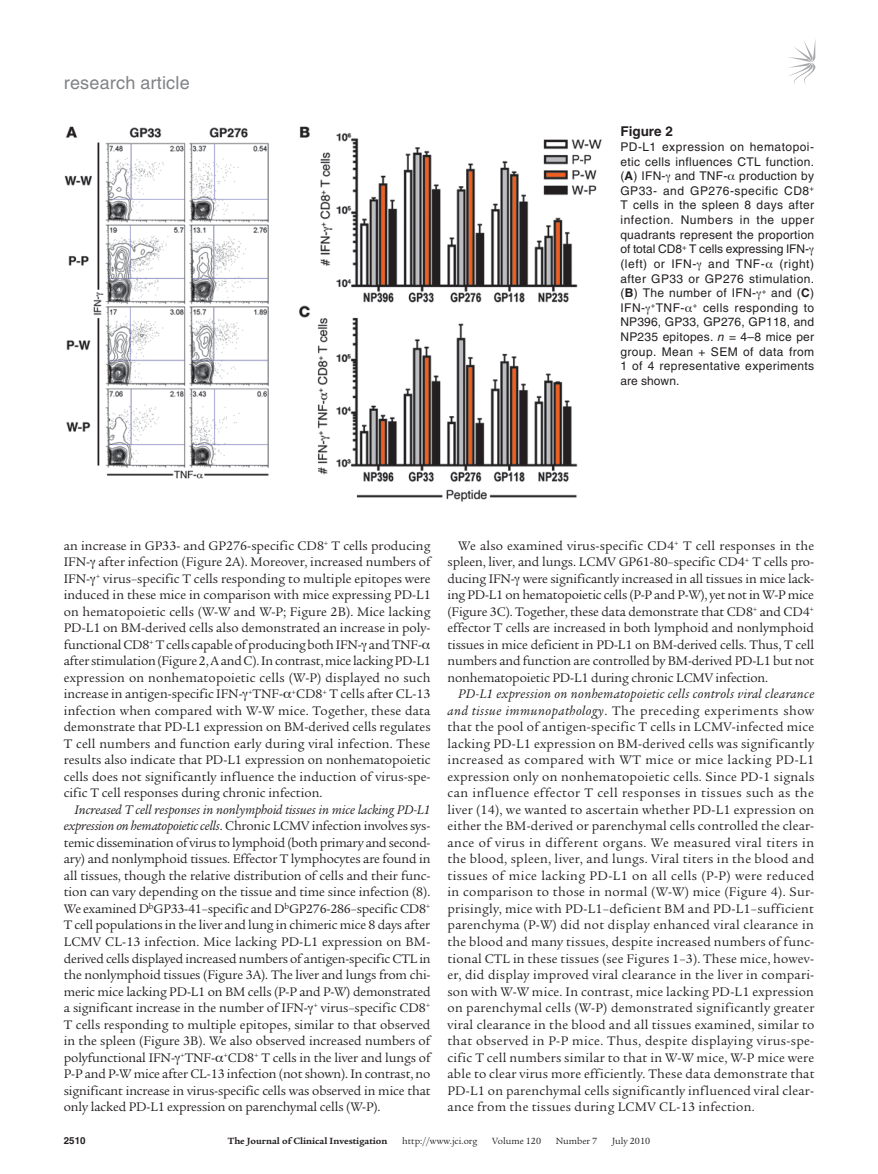
<style>
.page{position:relative;width:878px;height:1174px;background:#fff}
.page>*{position:absolute;margin:0;border:0;box-sizing:border-box;transform-origin:0 0}
.t1{font:18px "Helvetica LT Std";letter-spacing:.01em;color:#808285}
.t2{font:13.5px/16.5px "Legacy Serif Std";color:#231f20;text-align:justify}
.t3{font:700 13.5px "Helvetica LT Std";color:#231f20}
.t4{font:12px/14.7px "Helvetica LT Std";letter-spacing:.03em;color:#231f20}
.t5{font:9.75px "Legacy Serif Std";color:#231f20}
.t6{font:700 9.75px "Legacy Serif Std";color:#231f20}
.t7{font:700 9.75px "Helvetica LT Std";color:#231f20}
.s1{font-weight:700}
.s2{font-style:italic}
</style>
<div class="page">
<svg style="left:789px;top:41px;width:26px;height:44px"></svg>
<img style="left:64px;top:126px;width:538px;height:376px">
<h1 class="t1" style="left:64px;top:72px;width:127px">research article</h1>
<p class="t3" style="left:620px;top:123px;width:54px">Figure 2</p>
<p class="t4" style="left:620px;top:139px;width:195px">PD-L1 expression on hematopoi&shy;etic cells influences CTL function. (<span class="s1">A</span>) IFN- and TNF- production by<br>GP33- and GP276-specific CD8<sup>+<br></sup>T cells in the spleen 8 days after infection. Numbers in the upper quadrants represent the proportion of total CD8<sup>+</sup> T cells expressing IFN-(left) or IFN- and TNF- (right) after GP33 or GP276 stimulation. (<span class="s1">B</span>) The number of IFN- <sup>+</sup> and (<span class="s1">C</span>)<br>IFN- <sup>+</sup>TNF- <sup>+</sup> cells responding to<br>NP396, GP33, GP276, GP118, and<br>NP235 epitopes. <span class="s2">n</span> = 4–8 mice per group. Mean + SEM of data from<br>1 of 4 representative experiments are shown.</p>
<p class="t2" style="left:64px;top:537px;width:368px;text-align:left">an increase in GP33- and GP276-specific CD8<sup>+</sup> T cells producing IFN- after infection (Figure 2A). Moreover, increased numbers of IFN- <sup>+</sup> virus–specific T cells responding to multiple epitopes were induced in these mice in comparison with mice expressing PD-L1 on hematopoietic cells (W-W and W-P; Figure 2B). Mice lacking PD-L1 on BM-derived cells also demonstrated an increase in poly&shy;functional CD8<sup>+</sup> T cells capable of producing both IFN- and TNF&shy;after stimulation (Figure 2, A and C). In contrast, mice lacking PD-L1 expression on nonhematopoietic cells (W-P) displayed no such increase in antigen-specific IFN- <sup>+</sup>TNF- <sup>+</sup>CD8<sup>+</sup> T cells after CL-13 infection when compared with W-W mice. Together, these data demonstrate that PD-L1 expression on BM-derived cells regulates T cell numbers and function early during viral infection. These results also indicate that PD-L1 expression on nonhematopoietic cells does not significantly influence the induction of virus-spe&shy;cific T cell responses during chronic infection.</p>
<p class="t2" style="left:64px;top:801px;width:368px;text-indent:11px"><span class="s2">Increased T cell responses in nonlymphoid tissues in mice lacking PD-L1 expression on hematopoietic cells</span>. Chronic LCMV infection involves sys&shy;temic dissemination of virus to lymphoid (both primary and second&shy;ary) and nonlymphoid tissues. Effector T lymphocytes are found in all tissues, though the relative distribution of cells and their func&shy;tion can vary depending on the tissue and time since infection (8).<br>We examined D<sup>b</sup>GP33-41–specific and D<sup>b</sup>GP276-286–specific CD8<sup>+ </sup>T cell populations in the liver and lung in chimeric mice 8 days after LCMV CL-13 infection. Mice lacking PD-L1 expression on BM&shy;derived cells displayed increased numbers of antigen-specific CTL in the nonlymphoid tissues (Figure 3A). The liver and lungs from chi&shy;meric mice lacking PD-L1 on BM cells (P-P and P-W) demonstrated a significant increase in the number of IFN- <sup>+</sup> virus–specific CD8<sup>+ </sup>T cells responding to multiple epitopes, similar to that observed in the spleen (Figure 3B). We also observed increased numbers of polyfunctional IFN- <sup>+</sup>TNF- <sup>+</sup>CD8<sup>+</sup> T cells in the liver and lungs of P-P and P-W mice after CL-13 infection (not shown). In contrast, no significant increase in virus-specific cells was observed in mice that only lacked PD-L1 expression on parenchymal cells (W-P).</p>
<p class="t2" style="left:447px;top:537px;width:368px;text-indent:11px">We also examined virus-specific CD4<sup>+</sup> T cell responses in the spleen, liver, and lungs. LCMV GP61-80–specific CD4<sup>+</sup> T cells pro&shy;ducing IFN- were significantly increased in all tissues in mice lack&shy;ing PD-L1 on hematopoietic cells (P-P and P-W), yet not in W-P mice (Figure 3C). Together, these data demonstrate that CD8<sup>+</sup> and CD4<sup>+ </sup>effector T cells are increased in both lymphoid and nonlymphoid tissues in mice deficient in PD-L1 on BM-derived cells. Thus, T cell numbers and function are controlled by BM-derived PD-L1 but not nonhematopoietic PD-L1 during chronic LCMV infection.</p>
<p class="t2" style="left:447px;top:686px;width:368px;text-indent:11px"><span class="s2">PD-L1 expression on nonhematopoietic cells controls viral clearance and tissue immunopathology</span>. The preceding experiments show that the pool of antigen-specific T cells in LCMV-infected mice lacking PD-L1 expression on BM-derived cells was significantly increased as compared with WT mice or mice lacking PD-L1 expression only on nonhematopoietic cells. Since PD-1 signals can influence effector T cell responses in tissues such as the liver (14), we wanted to ascertain whether PD-L1 expression on either the BM-derived or parenchymal cells controlled the clear&shy;ance of virus in different organs. We measured viral titers in the blood, spleen, liver, and lungs. Viral titers in the blood and tissues of mice lacking PD-L1 on all cells (P-P) were reduced in comparison to those in normal (W-W) mice (Figure 4). Sur&shy;prisingly, mice with PD-L1–deficient BM and PD-L1–sufficient parenchyma (P-W) did not display enhanced viral clearance in the blood and many tissues, despite increased numbers of func&shy;tional CTL in these tissues (see Figures 1–3). These mice, howev&shy;er, did display improved viral clearance in the liver in compari&shy;son with W-W mice. In contrast, mice lacking PD-L1 expression on parenchymal cells (W-P) demonstrated significantly greater viral clearance in the blood and all tissues examined, similar to that observed in P-P mice. Thus, despite displaying virus-spe&shy;cific T cell numbers similar to that in W-W mice, W-P mice were able to clear virus more efficiently. These data demonstrate that PD-L1 on parenchymal cells significantly influenced viral clear&shy;ance from the tissues during LCMV CL-13 infection.</p>
<p class="t7" style="left:64px;top:1134px;width:23px">2510</p>
<p class="t6" style="left:228px;top:1135px;width:161px">The Journal of Clinical Investigation</p>
<p class="t5" style="left:402px;top:1135px;width:77px">http://www.jci.org</p>
<p class="t5" style="left:492px;top:1135px;width:50px">Volume 120</p>
<p class="t5" style="left:555px;top:1135px;width:43px">Number 7</p>
<p class="t5" style="left:612px;top:1135px;width:40px">July 2010</p>
</div>
